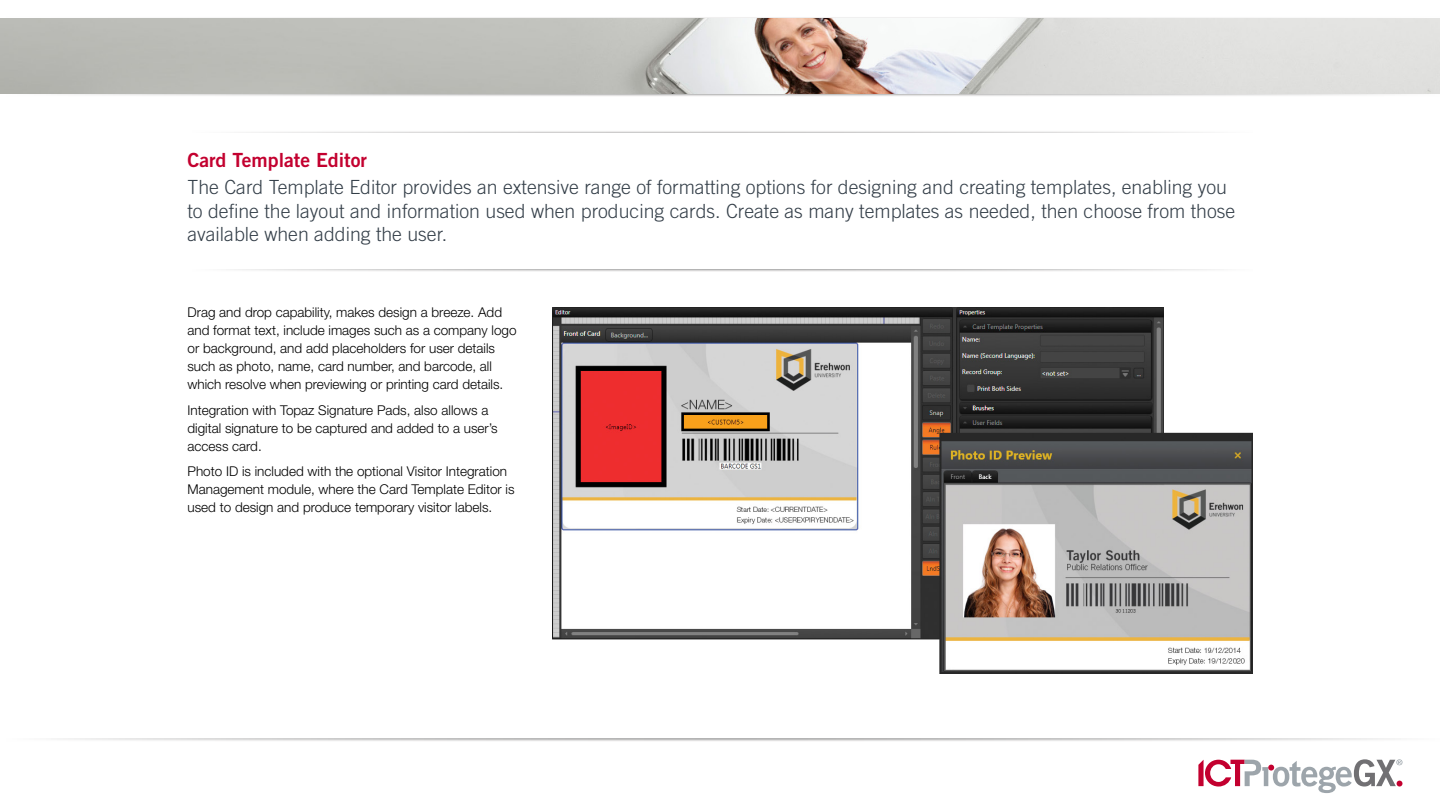
<style>
.page{position:relative;width:1440px;height:810px;background:#fff}
.page>*{position:absolute;margin:0;border:0;box-sizing:border-box;transform-origin:0 0}
.t1{font:300 19.5px/23.4px "Trade Gothic";color:#333e48}
.t2{font:19.5px "Trade Gothic Bold Two";color:#c3002f}
.t3{font:300 13.5px/18px "Helvetica Neue LT Std";color:#000}
</style>
<div class="page">
<svg style="left:1198px;top:759px;width:205px;height:34px"></svg>
<svg style="left:63px;top:739px;width:1327px;height:2px"></svg>
<svg style="left:63px;top:94px;width:1327px;height:2px"></svg>
<svg style="left:0;top:17px;width:1440px;height:2px"></svg>
<svg style="left:246px;top:131px;width:957px;height:2px"></svg>
<svg style="left:230px;top:269px;width:990px;height:3px"></svg>
<img style="left:552px;top:308px;width:700px;height:365px">
<img style="left:0;top:19px;width:1440px;height:75px">
<h1 class="t2" style="left:188px;top:148px;width:181px">Card Template Editor</h1>
<p class="t1" style="left:188px;top:175px;width:1049px">The Card Template Editor provides an extensive range of formatting options for designing and creating templates, enabling you to define the layout and information used when producing cards. Create as many templates as needed, then choose from those available when adding the user.</p>
<p class="t3" style="left:188px;top:303px;width:331px">Drag and drop capability, makes design a breeze. Add and format text, include images such as a company logo or background, and add placeholders for user details such as photo, name, card number, and barcode, all which resolve when previewing or printing card details.</p>
<p class="t3" style="left:188px;top:401px;width:312px">Integration with Topaz Signature Pads, also allows a digital signature to be captured and added to a user’s access card.</p>
<p class="t3" style="left:188px;top:462px;width:329px">Photo ID is included with the optional Visitor Integration<br>Management module, where the Card Template Editor is used to design and produce temporary visitor labels.</p>
</div>
